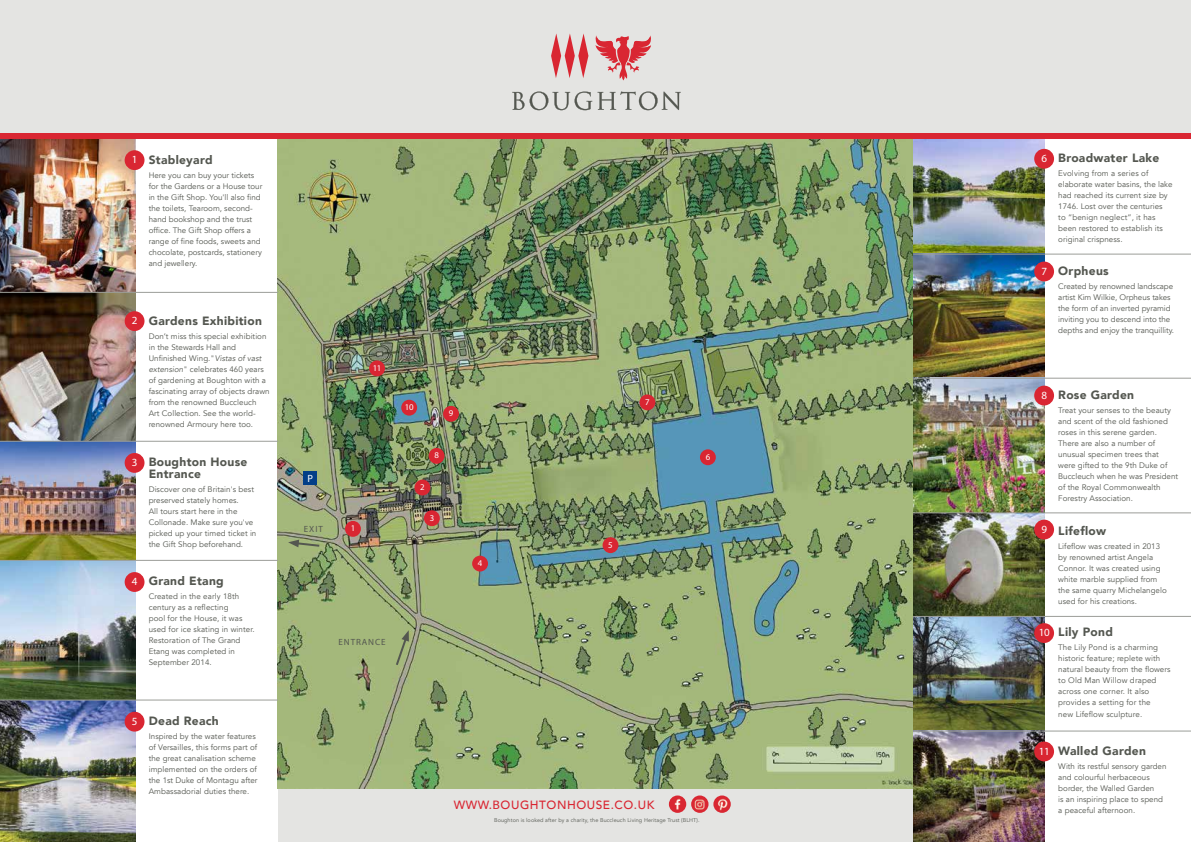
<style>
.page{position:relative;width:1191px;height:842px;background:#fff}
.page>*{position:absolute;margin:0;border:0;box-sizing:border-box;transform-origin:0 0}
.t1{font:900 12px/12px "Avenir LT";letter-spacing:.025em;color:#545750}
.t2{font:500 11.9px "Avenir LT";letter-spacing:.045em;color:#d92632}
.t3{font:11px "Myriad Pro";color:#fff}
.t4{font:10.5px "Myriad Pro";color:#fff}
.t5{font:9px "Myriad Pro";letter-spacing:.1em;color:#545750}
.t6{font:8.8px "Myriad Pro";color:#fff}
.t7{font:8px/11px "Avenir LT";letter-spacing:.005em;color:#545750}
.t8{font:5.5px "Avenir LT";letter-spacing:.015em;color:#545750}
.s1{font-style:italic}
</style>
<div class="page">
<div style="left:278px;top:770px;width:635px;height:72px;background:#e4e4e2"></div>
<div style="left:0;top:0;width:1191px;height:133px;background:#e4e4e2"></div>
<img style="left:0;top:139px;width:135px;height:153px">
<img style="left:0;top:293px;width:135px;height:148px">
<img style="left:0;top:442px;width:135px;height:118px">
<img style="left:0;top:561px;width:135px;height:139px">
<img style="left:0;top:701px;width:135px;height:141px">
<img style="left:278px;top:139px;width:635px;height:649px">
<svg style="left:512px;top:92px;width:169px;height:18px"></svg>
<svg style="left:551px;top:33px;width:100px;height:47px"></svg>
<div style="left:125px;top:150px;width:19px;height:20px;background:#d92632;border-radius:50%"></div>
<div style="left:125px;top:311px;width:19px;height:20px;background:#d92632;border-radius:50%"></div>
<div style="left:125px;top:453px;width:19px;height:20px;background:#d92632;border-radius:50%"></div>
<div style="left:125px;top:572px;width:19px;height:20px;background:#d92632;border-radius:50%"></div>
<div style="left:125px;top:712px;width:19px;height:20px;background:#d92632;border-radius:50%"></div>
<hr style="left:0;top:292px;width:278px;height:1px;background:#9b9d98">
<hr style="left:0;top:441px;width:278px;height:1px;background:#9b9d98">
<hr style="left:0;top:560px;width:278px;height:1px;background:#9b9d98">
<hr style="left:0;top:700px;width:278px;height:1px;background:#9b9d98">
<img style="left:913px;top:139px;width:132px;height:115px">
<img style="left:913px;top:255px;width:132px;height:123px">
<img style="left:913px;top:379px;width:132px;height:133px">
<img style="left:913px;top:513px;width:132px;height:103px">
<img style="left:913px;top:617px;width:132px;height:113px">
<img style="left:913px;top:730px;width:132px;height:112px">
<div style="left:1034px;top:149px;width:20px;height:20px;background:#d92632;border-radius:50%"></div>
<div style="left:1034px;top:262px;width:20px;height:19px;background:#d92632;border-radius:50%"></div>
<div style="left:1034px;top:386px;width:20px;height:19px;background:#d92632;border-radius:50%"></div>
<div style="left:1034px;top:520px;width:20px;height:19px;background:#d92632;border-radius:50%"></div>
<div style="left:1034px;top:623px;width:20px;height:20px;background:#d92632;border-radius:50%"></div>
<div style="left:1034px;top:741px;width:20px;height:20px;background:#d92632;border-radius:50%"></div>
<hr style="left:913px;top:254px;width:278px;height:1px;background:#9b9d98">
<hr style="left:913px;top:378px;width:278px;height:1px;background:#9b9d98">
<hr style="left:913px;top:512px;width:278px;height:1px;background:#9b9d98">
<hr style="left:913px;top:616px;width:278px;height:1px;background:#9b9d98">
<hr style="left:913px;top:731px;width:278px;height:1px;background:#9b9d98">
<img style="left:669px;top:795px;width:17px;height:18px;border-radius:9px">
<img style="left:691px;top:795px;width:17px;height:18px;border-radius:9px">
<img style="left:713px;top:795px;width:18px;height:18px;border-radius:9px">
<div style="left:345px;top:521px;width:16px;height:16px;background:#d92632;border-radius:50%"></div>
<div style="left:414px;top:480px;width:16px;height:15px;background:#d92632;border-radius:50%"></div>
<div style="left:424px;top:510px;width:16px;height:16px;background:#d92632;border-radius:50%"></div>
<div style="left:472px;top:556px;width:16px;height:15px;background:#d92632;border-radius:50%"></div>
<div style="left:602px;top:537px;width:16px;height:16px;background:#d92632;border-radius:50%"></div>
<div style="left:700px;top:449px;width:16px;height:16px;background:#d92632;border-radius:50%"></div>
<div style="left:639px;top:394px;width:16px;height:16px;background:#d92632;border-radius:50%"></div>
<div style="left:429px;top:448px;width:15px;height:16px;background:#d92632;border-radius:50%"></div>
<div style="left:443px;top:406px;width:16px;height:16px;background:#d92632;border-radius:50%"></div>
<div style="left:401px;top:400px;width:16px;height:16px;background:#d92632;border-radius:50%"></div>
<div style="left:369px;top:360px;width:16px;height:16px;background:#d92632;border-radius:50%"></div>
<div style="left:304px;top:472px;width:13px;height:13px;background:#023f88"></div>
<svg style="left:394px;top:630px;width:15px;height:37px"></svg>
<svg style="left:288px;top:540px;width:33px;height:8px"></svg>
<div style="left:0;top:133px;width:1191px;height:6px;background:#d92632"></div>
<h3 class="t3" style="left:132px;top:153px;width:7px">1</h3>
<h1 class="t1" style="left:149px;top:153px;width:65px">Stableyard</h1>
<p class="t7" style="left:149px;top:170px;width:115px">Here you can buy your tickets for the Gardens or a House tour in the Gift Shop. You'll also find the toilets, Tearoom, second&shy;hand bookshop and the trust office. The Gift Shop offers a range of fine foods, sweets and chocolate, postcards, stationery and jewellery.</p>
<h3 class="t3" style="left:132px;top:314px;width:7px">2</h3>
<h3 class="t3" style="left:132px;top:456px;width:7px">3</h3>
<h1 class="t1" style="left:149px;top:314px;width:115px">Gardens Exhibition</h1>
<p class="t7" style="left:149px;top:330px;width:122px">Don’t miss this special exhibition in the Stewards Hall and<br>Unfinished Wing."<span class="s1">Vistas of vast extension</span>" celebrates 460 years of gardening at Boughton with a fascinating array of objects drawn from the renowned Buccleuch<br>Art Collection. See the world&shy;renowned Armoury here too.</p>
<h1 class="t1" style="left:149px;top:456px;width:100px">Boughton House<br>Entrance</h1>
<p class="t7" style="left:149px;top:484px;width:109px">Discover one of Britain's best preserved stately homes.<br>All tours start here in the<br>Collonade. Make sure you've picked up your timed ticket in the Gift Shop beforehand.</p>
<h3 class="t4" style="left:307px;top:472px;width:7px">P</h3>
<p class="t5" style="left:304px;top:523px;width:20px">EXIT</p>
<p class="t6" style="left:373px;top:363px;width:10px">11</p>
<p class="t6" style="left:351px;top:523px;width:6px">1</p>
<p class="t6" style="left:405px;top:402px;width:10px">10</p>
<p class="t6" style="left:449px;top:408px;width:6px">9</p>
<p class="t6" style="left:420px;top:482px;width:6px">2</p>
<p class="t6" style="left:434px;top:450px;width:6px">8</p>
<p class="t6" style="left:430px;top:512px;width:6px">3</p>
<p class="t6" style="left:645px;top:397px;width:6px">7</p>
<p class="t6" style="left:608px;top:539px;width:6px">5</p>
<p class="t6" style="left:705px;top:451px;width:6px">6</p>
<p class="t6" style="left:478px;top:558px;width:6px">4</p>
<h3 class="t3" style="left:132px;top:575px;width:7px">4</h3>
<h1 class="t1" style="left:149px;top:575px;width:76px">Grand Etang</h1>
<p class="t7" style="left:149px;top:591px;width:107px">Created in the early 18th century as a reflecting<br>pool for the House, it was used for ice skating in winter.<br>Restoration of The Grand<br>Etang was completed in<br>September 2014.</p>
<p class="t5" style="left:338px;top:637px;width:49px">ENTRANCE</p>
<h3 class="t3" style="left:132px;top:714px;width:7px">5</h3>
<h1 class="t1" style="left:149px;top:715px;width:72px">Dead Reach</h1>
<p class="t7" style="left:149px;top:731px;width:110px">Inspired by the water features of Versailles, this forms part of the great canalisation scheme implemented on the orders of the 1st Duke of Montagu after<br>Ambassadorial duties there.</p>
<h2 class="t2" style="left:454px;top:798px;width:202px">WWW.BOUGHTONHOUSE.CO.UK</h2>
<p class="t8" style="left:494px;top:817px;width:207px">Boughton is looked after by a charity, the Buccleuch Living Heritage Trust (BLHT).</p>
<h3 class="t3" style="left:1041px;top:152px;width:7px">6</h3>
<h3 class="t3" style="left:1041px;top:264px;width:7px">7</h3>
<h1 class="t1" style="left:1058px;top:152px;width:103px">Broadwater Lake</h1>
<p class="t7" style="left:1058px;top:168px;width:116px">Evolving from a series of elaborate water basins, the lake had reached its current size by<br>1746. Lost over the centuries<br>to “benign neglect”, it has been restored to establish its original crispness.</p>
<h1 class="t1" style="left:1058px;top:265px;width:52px">Orpheus</h1>
<p class="t7" style="left:1058px;top:281px;width:117px">Created by renowned landscape artist Kim Wilkie, Orpheus takes the form of an inverted pyramid inviting you to descend into the depths and enjoy the tranquillity.</p>
<h3 class="t3" style="left:1041px;top:388px;width:7px">8</h3>
<h3 class="t3" style="left:1041px;top:522px;width:7px">9</h3>
<h3 class="t3" style="left:1038px;top:626px;width:13px">10</h3>
<h3 class="t3" style="left:1038px;top:744px;width:13px">11</h3>
<h1 class="t1" style="left:1058px;top:389px;width:77px">Rose Garden</h1>
<p class="t7" style="left:1058px;top:405px;width:121px">Treat your senses to the beauty and scent of the old fashioned roses in this serene garden.<br>There are also a number of unusual specimen trees that were gifted to the 9th Duke of<br>Buccleuch when he was President of the Royal Commonwealth<br>Forestry Association.</p>
<h1 class="t1" style="left:1058px;top:525px;width:49px">Lifeflow</h1>
<p class="t7" style="left:1058px;top:541px;width:110px">Lifeflow was created in 2013 by renowned artist Angela<br>Connor. It was created using white marble supplied from the same quarry Michelangelo used for his creations.</p>
<h1 class="t1" style="left:1058px;top:626px;width:56px">Lily Pond</h1>
<p class="t7" style="left:1058px;top:642px;width:114px">The Lily Pond is a charming historic feature; replete with natural beauty from the flowers to Old Man Willow draped across one corner. It also provides a setting for the<br>new Lifeflow sculpture.</p>
<h1 class="t1" style="left:1058px;top:745px;width:89px">Walled Garden</h1>
<p class="t7" style="left:1058px;top:761px;width:110px">With its restful sensory garden and colourful herbaceous border, the Walled Garden<br>is an inspiring place to spend a peaceful afternoon.</p>
</div>
